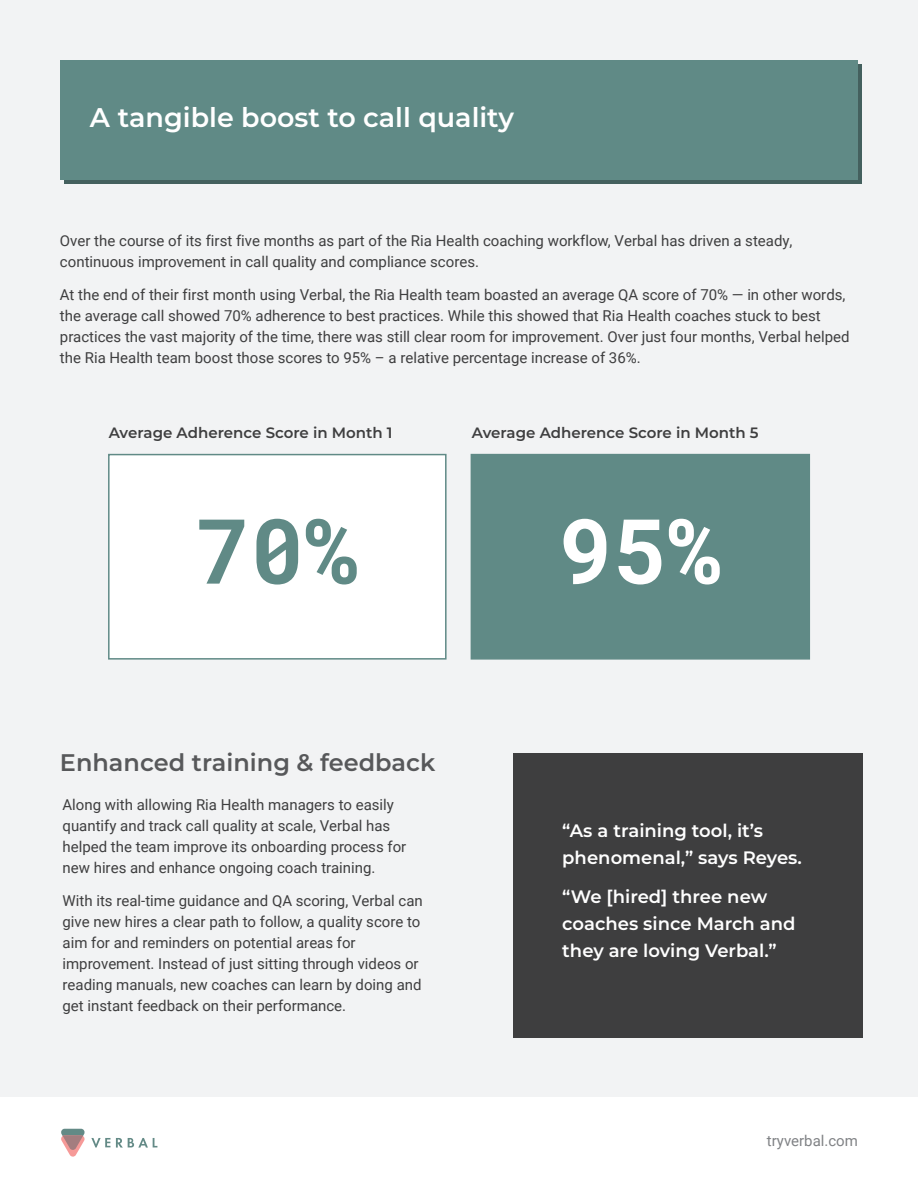
<style>
.page{position:relative;width:918px;height:1188px;background:#f2f3f4}
.page>*{position:absolute;margin:0;border:0;box-sizing:border-box;transform-origin:0 0}
.t1{font:700 90px "Roboto Mono";color:#608a86}
.t2{font:700 90px "Roboto Mono";color:#fff}
.t3{font:600 27px "Montserrat";color:#fff}
.t4{font:600 24px "Montserrat";color:#57585a}
.t5{font:600 18px/27px "Montserrat";color:#fff}
.t6{font:15px/21px "Roboto";color:#3e3e3f}
.t7{font:600 15px "Montserrat";color:#3e3e3f}
.t8{font:15px "Roboto";color:#808285}
</style>
<div class="page">
<div style="left:64px;top:64px;width:798px;height:120px;background:#44605e"></div>
<div style="left:60px;top:60px;width:798px;height:120px;background:#608a86"></div>
<div style="left:0;top:1097px;width:918px;height:91px;background:#fff"></div>
<svg style="left:116px;top:1138px;width:41px;height:10px"></svg>
<svg style="left:91px;top:1138px;width:19px;height:10px"></svg>
<svg style="left:61px;top:1129px;width:24px;height:28px"></svg>
<div style="left:108px;top:454px;width:339px;height:206px;background:#fff;border:2px solid #608a86"></div>
<div style="left:471px;top:454px;width:339px;height:206px;background:#608a86;border:2px solid #608a86"></div>
<div style="left:513px;top:753px;width:349px;height:284px;background:#3e3e3f"></div>
<h2 class="t3" style="left:90px;top:99px;width:426px">A tangible boost to call quality</h2>
<p class="t6" style="left:60px;top:230px;width:734px">Over the course of its first five months as part of the Ria Health coaching workflow, Verbal has driven a steady, continuous improvement in call quality and compliance scores.</p>
<p class="t6" style="left:60px;top:284px;width:791px">At the end of their first month using Verbal, the Ria Health team boasted an average QA score of 70% — in other words, the average call showed 70% adherence to best practices. While this showed that Ria Health coaches stuck to best practices the vast majority of the time, there was still clear room for improvement. Over just four months, Verbal helped the Ria Health team boost those scores to 95% – a relative percentage increase of 36%.</p>
<p class="t7" style="left:109px;top:422px;width:285px">Average Adherence Score in Month 1</p>
<p class="t7" style="left:472px;top:422px;width:288px">Average Adherence Score in Month 5</p>
<h1 class="t1" style="left:196px;top:488px;width:163px">70%</h1>
<h1 class="t2" style="left:559px;top:488px;width:163px">95%</h1>
<h3 class="t4" style="left:60px;top:746px;width:377px">Enhanced training &amp; feedback</h3>
<p class="t6" style="left:63px;top:794px;width:345px">Along with allowing Ria Health managers to easily quantify and track call quality at scale, Verbal has helped the team improve its onboarding process for new hires and enhance ongoing coach training.</p>
<p class="t6" style="left:63px;top:890px;width:362px">With its real-time guidance and QA scoring, Verbal can give new hires a clear path to follow, a quality score to aim for and reminders on potential areas for improvement. Instead of just sitting through videos or reading manuals, new coaches can learn by doing and get instant feedback on their performance.</p>
<p class="t5" style="left:562px;top:816px;width:241px">“As a training tool, it’s phenomenal,” says Reyes.</p>
<p class="t5" style="left:562px;top:882px;width:235px">“We [hired] three new coaches since March and they are loving Verbal.”</p>
<p class="t8" style="left:767px;top:1130px;width:93px">tryverbal.com</p>
</div>
